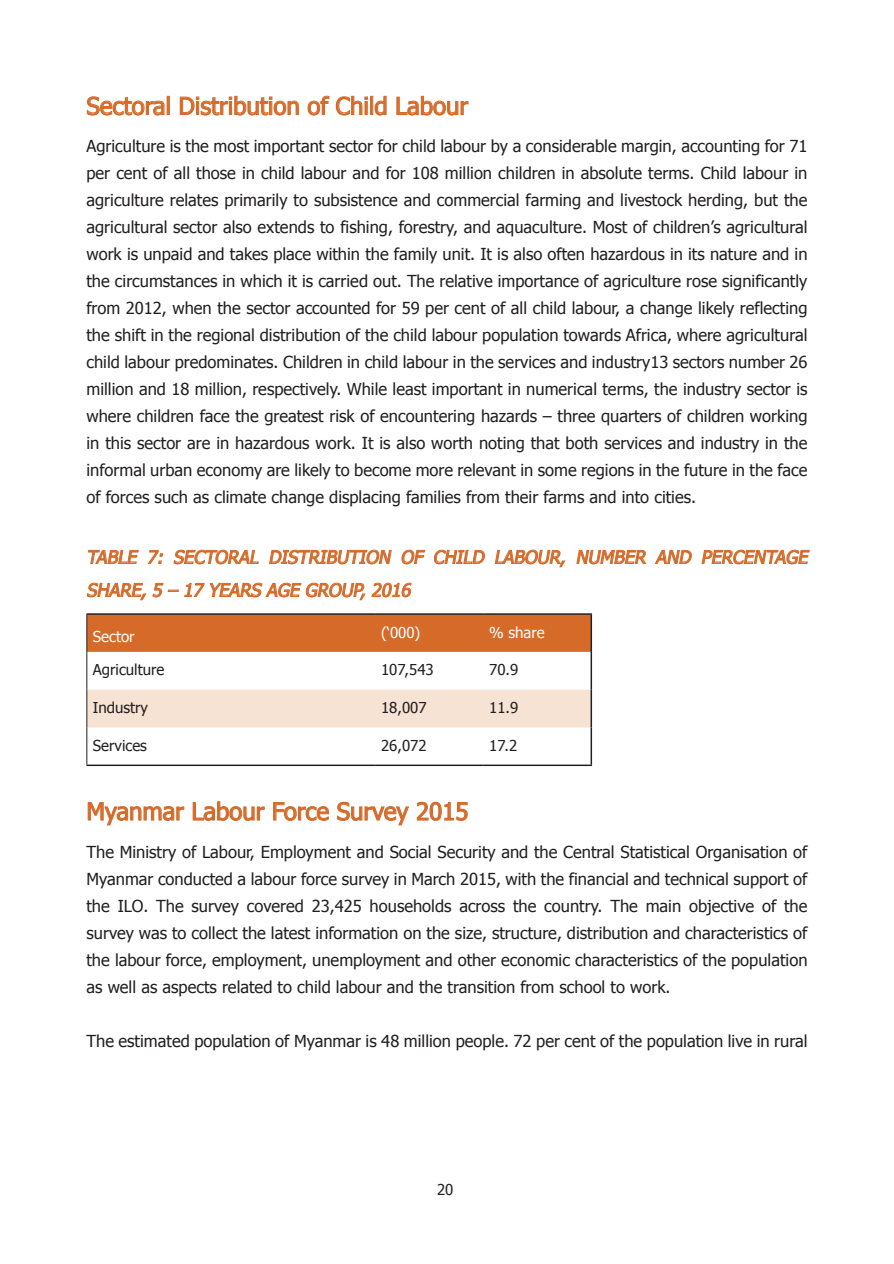
<style>
.page{position:relative;width:894px;height:1264px;background:#fff}
.page>*{position:absolute;margin:0;border:0;box-sizing:border-box;transform-origin:0 0}
.t1{font:24px "Zawgyi One";color:#d56a29}
.t2{font:italic 18px/33px "Zawgyi One";color:#d56a29}
.Body_Text{font:16.5px/27px "Zawgyi One";color:#231f20;text-align:justify}
.Body_Text_Excel{font:15px "Zawgyi One";color:#231f20}
.Body_Text_Excel-2{font:15px "Zawgyi One";color:#fff}
</style>
<div class="page">
<svg style="left:86px;top:96px;width:79px;height:20px"></svg>
<div style="left:167px;top:96px;width:3px;height:19px;border:1px solid #d56a29"></div>
<svg style="left:179px;top:95px;width:120px;height:21px"></svg>
<svg style="left:307px;top:95px;width:61px;height:21px"></svg>
<div style="left:370px;top:96px;width:3px;height:19px;border:1px solid #d56a29"></div>
<svg style="left:374px;top:95px;width:13px;height:21px"></svg>
<svg style="left:396px;top:95px;width:73px;height:21px"></svg>
<svg style="left:88px;top:549px;width:51px;height:15px"></svg>
<svg style="left:147px;top:549px;width:16px;height:15px"></svg>
<svg style="left:173px;top:549px;width:86px;height:15px"></svg>
<svg style="left:269px;top:549px;width:123px;height:15px"></svg>
<svg style="left:401px;top:549px;width:24px;height:15px"></svg>
<svg style="left:433px;top:549px;width:52px;height:15px"></svg>
<svg style="left:494px;top:549px;width:72px;height:18px"></svg>
<svg style="left:576px;top:549px;width:70px;height:15px"></svg>
<svg style="left:654px;top:549px;width:38px;height:15px"></svg>
<svg style="left:701px;top:549px;width:108px;height:15px"></svg>
<svg style="left:86px;top:582px;width:325px;height:18px"></svg>
<div style="left:87px;top:615px;width:503px;height:37px;background:#d56a29"></div>
<div style="left:87px;top:689px;width:503px;height:38px;background:#f7e3d3"></div>
<hr style="left:86px;top:613px;width:289px;height:2px;background:#231f20">
<hr style="left:375px;top:613px;width:108px;height:2px;background:#231f20">
<hr style="left:483px;top:613px;width:109px;height:2px;background:#231f20">
<hr style="left:590px;top:615px;width:2px;height:37px;background:#231f20">
<hr style="left:590px;top:652px;width:2px;height:37px;background:#231f20">
<hr style="left:590px;top:689px;width:2px;height:38px;background:#231f20">
<hr style="left:590px;top:727px;width:2px;height:37px;background:#231f20">
<hr style="left:86px;top:764px;width:289px;height:2px;background:#231f20">
<hr style="left:375px;top:764px;width:108px;height:2px;background:#231f20">
<hr style="left:483px;top:764px;width:109px;height:2px;background:#231f20">
<hr style="left:86px;top:615px;width:1px;height:37px;background:#231f20">
<hr style="left:86px;top:652px;width:1px;height:37px;background:#231f20">
<hr style="left:86px;top:689px;width:1px;height:38px;background:#231f20">
<hr style="left:86px;top:727px;width:1px;height:37px;background:#231f20">
<svg style="left:87px;top:802px;width:98px;height:24px"></svg>
<svg style="left:192px;top:801px;width:73px;height:20px"></svg>
<svg style="left:273px;top:802px;width:56px;height:19px"></svg>
<svg style="left:337px;top:801px;width:72px;height:25px"></svg>
<svg style="left:416px;top:801px;width:52px;height:20px"></svg>
<h1 class="t1" style="left:86px;top:90px;width:383px">Sectoral Distribution of Child Labour</h1>
<p class="Body_Text" style="left:86px;top:134px;width:722px">Agriculture is the most important sector for child labour by a considerable margin, accounting for 71 per cent of all those in child labour and for 108 million children in absolute terms. Child labour in agriculture relates primarily to subsistence and commercial farming and livestock herding, but the agricultural sector also extends to fishing, forestry, and aquaculture. Most of children’s agricultural work is unpaid and takes place within the family unit. It is also often hazardous in its nature and in the circumstances in which it is carried out. The relative importance of agriculture rose significantly from 2012, when the sector accounted for 59 per cent of all child labour, a change likely reflecting the shift in the regional distribution of the child labour population towards Africa, where agricultural child labour predominates. Children in child labour in the services and industry13 sectors number 26 million and 18 million, respectively. While least important in numerical terms, the industry sector is where children face the greatest risk of encountering hazards – three quarters of children working in this sector are in hazardous work. It is also worth noting that both services and industry in the informal urban economy are likely to become more relevant in some regions in the future in the face of forces such as climate change displacing families from their farms and into cities.</p>
<h3 class="t2" style="left:86px;top:541px;width:727px">TABLE 7: SECTORAL DISTRIBUTION OF CHILD LABOUR, NUMBER AND PERCENTAGE<br>SHARE,5 – 17 YEARS AGE GROUP,2016</h3>
<p class="Body_Text_Excel-2" style="left:93px;top:626px;width:43px">Sector</p>
<p class="Body_Text_Excel-2" style="left:381px;top:622px;width:41px">(‘000)</p>
<p class="Body_Text_Excel-2" style="left:489px;top:622px;width:57px">% share</p>
<p class="Body_Text_Excel" style="left:93px;top:660px;width:73px">Agriculture</p>
<p class="Body_Text_Excel" style="left:381px;top:660px;width:54px">107,543</p>
<p class="Body_Text_Excel" style="left:489px;top:660px;width:31px">70.9</p>
<p class="Body_Text_Excel" style="left:93px;top:698px;width:57px">Industry</p>
<p class="Body_Text_Excel" style="left:381px;top:698px;width:47px">18,007</p>
<p class="Body_Text_Excel" style="left:489px;top:698px;width:31px">11.9</p>
<p class="Body_Text_Excel" style="left:93px;top:735px;width:56px">Services</p>
<p class="Body_Text_Excel" style="left:381px;top:735px;width:47px">26,072</p>
<p class="Body_Text_Excel" style="left:489px;top:735px;width:30px">17.2</p>
<h1 class="t1" style="left:86px;top:795px;width:383px">Myanmar Labour Force Survey 2015</h1>
<p class="Body_Text" style="left:86px;top:839px;width:722px">The Ministry of Labour, Employment and Social Security and the Central Statistical Organisation of Myanmar conducted a labour force survey in March 2015, with the financial and technical support of the ILO. The survey covered 23,425 households across the country. The main objective of the survey was to collect the latest information on the size, structure, distribution and characteristics of the labour force, employment, unemployment and other economic characteristics of the population as well as aspects related to child labour and the transition from school to work.</p>
<p class="Body_Text" style="left:86px;top:1028px;width:722px">The estimated population of Myanmar is 48 million people. 72 per cent of the population live in rural</p>
<p class="Body_Text_Excel" style="left:437px;top:1179px;width:18px">20</p>
</div>
